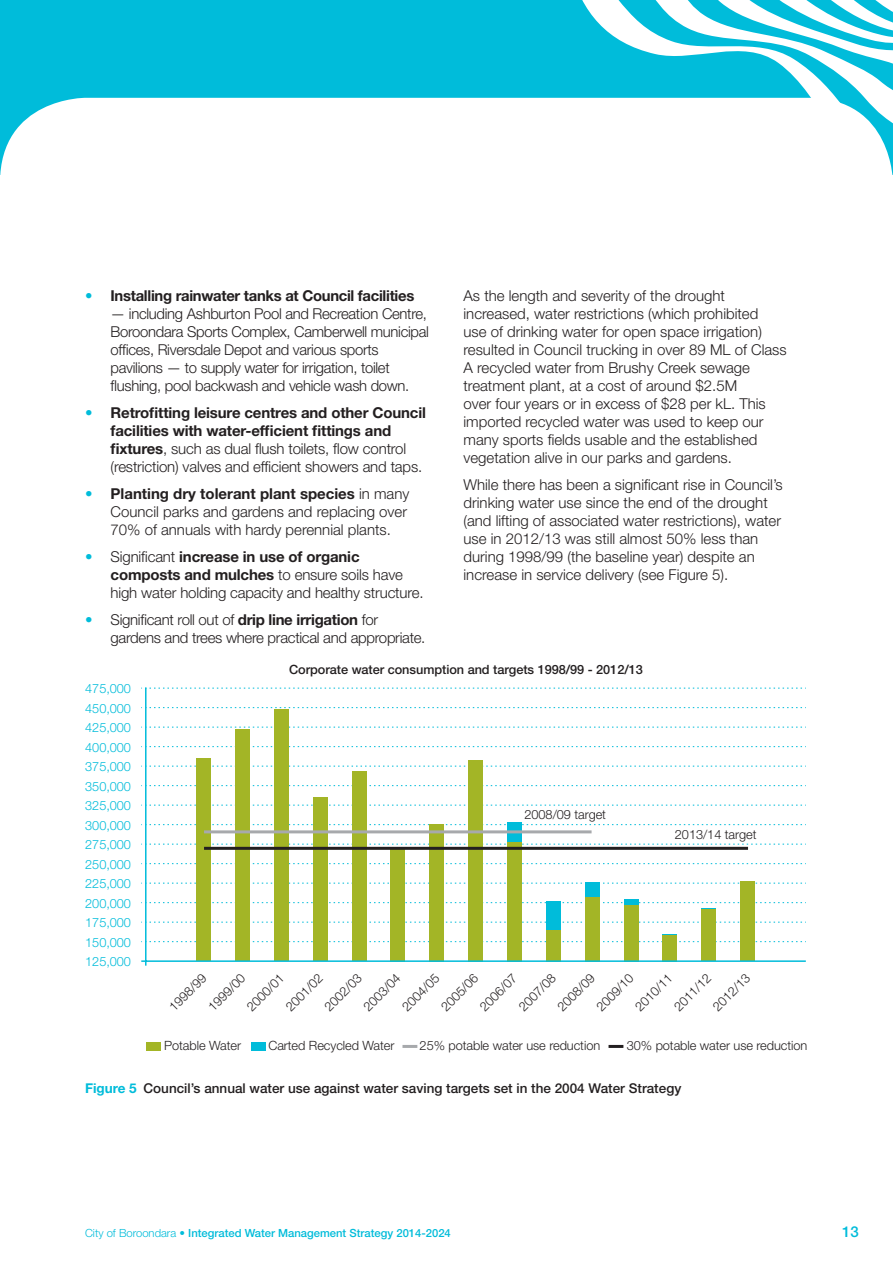
<style>
.page{position:relative;width:893px;height:1263px;background:#fff}
.page>*{position:absolute;margin:0;border:0;box-sizing:border-box;transform-origin:0 0}
.t1{font:300 15px/18px "Helvetica Neue";color:#231f20}
.t2{font:300 15px/18px "Helvetica Neue";letter-spacing:-.02em;color:#231f20}
.t3{font:700 15px/18px "Helvetica Neue";letter-spacing:-.01em;color:#231f20}
.t4{font:500 15px "Helvetica Neue";color:#00bcda}
.t5{font:500 13.5px "Helvetica Neue";color:#231f20}
.t6{font:300 12.75px "Helvetica Neue";letter-spacing:-.005em;color:#231f20}
.t7{font:300 12.75px/19.5px "Helvetica Neue";letter-spacing:-.005em;color:#00bcda;text-align:justify}
.t8{font:500 12.75px "Helvetica Neue";letter-spacing:-.005em;color:#231f20}
.t9{font:500 11.25px "Helvetica Neue";color:#00bcda}
.s1{font-weight:300;color:#00bcda}
.s2{font-weight:300}
.s3{color:#00bcda}
.s4{font-weight:700}
.s5{font-weight:700;color:#00bcda}
</style>
<div class="page">
<svg style="left:0;top:0;width:893px;height:98px;background:#20c4de"></svg>
<svg style="left:0;top:98px;width:893px;height:77px"></svg>
<svg style="left:141px;top:941px;width:665px;height:1px"></svg>
<svg style="left:141px;top:922px;width:665px;height:1px"></svg>
<svg style="left:141px;top:902px;width:665px;height:1px"></svg>
<svg style="left:141px;top:883px;width:665px;height:1px"></svg>
<svg style="left:141px;top:863px;width:665px;height:1px"></svg>
<svg style="left:141px;top:844px;width:665px;height:1px"></svg>
<svg style="left:141px;top:824px;width:665px;height:1px"></svg>
<svg style="left:141px;top:805px;width:665px;height:1px"></svg>
<svg style="left:141px;top:785px;width:665px;height:1px"></svg>
<svg style="left:141px;top:766px;width:665px;height:1px"></svg>
<svg style="left:141px;top:746px;width:665px;height:1px"></svg>
<svg style="left:141px;top:727px;width:665px;height:1px"></svg>
<svg style="left:141px;top:707px;width:665px;height:1px"></svg>
<svg style="left:141px;top:688px;width:665px;height:1px"></svg>
<div style="left:196px;top:758px;width:15px;height:203px;background:#a3b526"></div>
<div style="left:235px;top:729px;width:15px;height:232px;background:#a3b526"></div>
<div style="left:274px;top:709px;width:15px;height:252px;background:#a3b526"></div>
<div style="left:313px;top:797px;width:15px;height:164px;background:#a3b526"></div>
<div style="left:352px;top:771px;width:14px;height:190px;background:#a3b526"></div>
<div style="left:390px;top:848px;width:15px;height:113px;background:#a3b526"></div>
<div style="left:429px;top:824px;width:15px;height:137px;background:#a3b526"></div>
<div style="left:468px;top:760px;width:15px;height:201px;background:#a3b526"></div>
<div style="left:507px;top:822px;width:15px;height:21px;background:#00bcda"></div>
<div style="left:507px;top:842px;width:15px;height:119px;background:#a3b526"></div>
<div style="left:546px;top:901px;width:15px;height:30px;background:#00bcda"></div>
<div style="left:546px;top:930px;width:15px;height:31px;background:#a3b526"></div>
<div style="left:585px;top:883px;width:15px;height:15px;background:#00bcda"></div>
<div style="left:585px;top:897px;width:15px;height:64px;background:#a3b526"></div>
<div style="left:624px;top:899px;width:14px;height:8px;background:#00bcda"></div>
<div style="left:624px;top:905px;width:14px;height:56px;background:#a3b526"></div>
<hr style="left:662px;top:934px;width:15px;height:3px;background:#00bcda">
<div style="left:662px;top:935px;width:15px;height:26px;background:#a3b526"></div>
<hr style="left:701px;top:908px;width:15px;height:3px;background:#00bcda">
<div style="left:701px;top:910px;width:15px;height:51px;background:#a3b526"></div>
<div style="left:740px;top:881px;width:15px;height:80px;background:#a3b526"></div>
<hr style="left:145px;top:688px;width:2px;height:278px;background:#00bcda">
<hr style="left:141px;top:960px;width:665px;height:2px;background:#00bcda">
<div style="left:251px;top:1042px;width:15px;height:9px;background:#00bcda"></div>
<div style="left:146px;top:1042px;width:15px;height:9px;background:#a3b526"></div>
<hr style="left:204px;top:830px;width:388px;height:3px;background:#a7a9ac">
<hr style="left:204px;top:847px;width:544px;height:3px;background:#231f20">
<hr style="left:402px;top:1045px;width:15px;height:3px;background:#a7a9ac">
<hr style="left:608px;top:1045px;width:15px;height:3px;background:#231f20">
<p class="t3" style="left:85px;top:286px;width:331px"><span class="s1">•</span> Installing rainwater tanks at Council facilities</p>
<p class="t2" style="left:111px;top:304px;width:320px">— including Ashburton Pool and Recreation Centre, Boroondara Sports Complex, Camberwell municipal offices, Riversdale Depot and various sports pavilions — to supply water for irrigation, toilet flushing, pool backwash and vehicle wash down.</p>
<p class="t3" style="left:111px;top:403px;width:317px;text-indent:-26px"><span class="s1">•</span> Retrofitting leisure centres and other Council facilities with water-efficient fittings and fixtures<span class="s2">, such as dual flush toilets, flow control (restriction) valves and efficient showers and taps.</span></p>
<p class="t1" style="left:111px;top:484px;width:300px;text-indent:-26px"><span class="s3">•</span> <span class="s4">Planting dry tolerant plant species</span> in many<br>Council parks and gardens and replacing over<br>70% of annuals with hardy perennial plants.</p>
<p class="t1" style="left:111px;top:547px;width:315px;text-indent:-26px"><span class="s3">•</span> Significant <span class="s4">increase in use of organic composts and mulches</span> to ensure soils have high water holding capacity and healthy structure.</p>
<p class="t2" style="left:111px;top:610px;width:316px;text-indent:-26px"><span class="s3">•</span> Significant roll out of <span class="s4">drip line irrigation</span> for gardens and trees where practical and appropriate.</p>
<p class="t1" style="left:463px;top:286px;width:325px">As the length and severity of the drought increased, water restrictions (which prohibited<br>use of drinking water for open space irrigation) resulted in Council trucking in over 89 ML of Class A recycled water from Brushy Creek sewage treatment plant, at a cost of around $2.5M<br>over four years or in excess of $28 per kL. This imported recycled water was used to keep our many sports fields usable and the established vegetation alive in our parks and gardens.</p>
<p class="t1" style="left:463px;top:475px;width:321px">While there has been a significant rise in Council’s drinking water use since the end of the drought (and lifting of associated water restrictions), water use in 2012/13 was still almost 50% less than during 1998/99 (the baseline year) despite an increase in service delivery (see Figure 5).</p>
<p class="t7" style="left:85px;top:679px;width:47px">475,000<br>450,000<br>425,000<br>400,000<br>375,000<br>350,000<br>325,000<br>300,000<br>275,000<br>250,000<br>225,000<br>200,000<br>175,000<br>150,000<br>125,000</p>
<p class="t8" style="left:289px;top:662px;width:355px">Corporate water consumption and targets 1998/99 - 2012/13</p>
<p class="t6" style="left:524px;top:806px;width:83px">2008/09 target</p>
<p class="t6" style="left:675px;top:827px;width:83px">2013/14 target</p>
<p class="t6" style="left:166px;top:1003px;width:48px;rotate:-45deg">1998/99</p>
<p class="t6" style="left:205px;top:1003px;width:48px;rotate:-45deg">1999/00</p>
<p class="t6" style="left:244px;top:1003px;width:48px;rotate:-45deg">2000/01</p>
<p class="t6" style="left:282px;top:1003px;width:48px;rotate:-45deg">2001/02</p>
<p class="t6" style="left:321px;top:1003px;width:48px;rotate:-45deg">2002/03</p>
<p class="t6" style="left:360px;top:1003px;width:48px;rotate:-45deg">2003/04</p>
<p class="t6" style="left:399px;top:1003px;width:48px;rotate:-45deg">2004/05</p>
<p class="t6" style="left:438px;top:1003px;width:48px;rotate:-45deg">2005/06</p>
<p class="t6" style="left:476px;top:1003px;width:48px;rotate:-45deg">2006/07</p>
<p class="t6" style="left:515px;top:1003px;width:48px;rotate:-45deg">2007/08</p>
<p class="t6" style="left:554px;top:1003px;width:48px;rotate:-45deg">2008/09</p>
<p class="t6" style="left:593px;top:1003px;width:48px;rotate:-45deg">2009/10</p>
<p class="t6" style="left:632px;top:1003px;width:48px;rotate:-45deg">2010/11</p>
<p class="t6" style="left:671px;top:1003px;width:48px;rotate:-45deg">2011/12</p>
<p class="t6" style="left:709px;top:1003px;width:48px;rotate:-45deg">2012/13</p>
<p class="t6" style="left:164px;top:1038px;width:78px">Potable Water</p>
<p class="t6" style="left:268px;top:1037px;width:128px">Carted Recycled Water</p>
<p class="t6" style="left:420px;top:1038px;width:182px">25% potable water use reduction</p>
<p class="t6" style="left:627px;top:1038px;width:182px">30% potable water use reduction</p>
<p class="t5" style="left:85px;top:1080px;width:598px"><span class="s5">Figure 5</span> Council’s annual water use against water saving targets set in the 2004 Water Strategy</p>
<p class="t9" style="left:85px;top:1227px;width:367px"><span class="s2">City of Boroondara •</span> Integrated Water Management Strategy 2014-2024</p>
<p class="t4" style="left:842px;top:1223px;width:18px">13</p>
</div>
